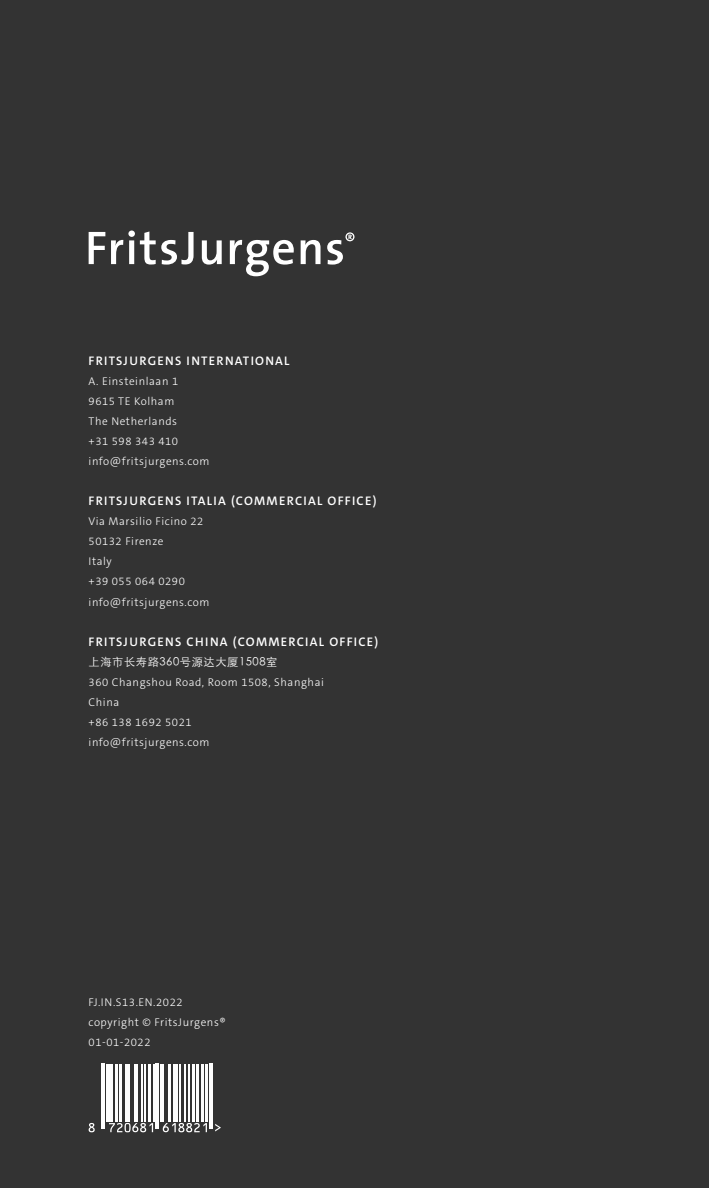
<style>
.page{position:relative;width:709px;height:1188px;background:#fff}
.page>*{position:absolute;margin:0;border:0;box-sizing:border-box;transform-origin:0 0}
.t1{font:600 12.5px "The Sans C5";letter-spacing:.1em;color:#fff}
.t2{font:300 11.25px "The Sans C5";letter-spacing:.05em;color:#fff}
.t3{font:300 11.25px "ST Heiti SC";letter-spacing:.05em;color:#fff}
</style>
<div class="page">
<div style="left:0;top:0;width:709px;height:1187px;background:#333"></div>
<svg style="left:89px;top:232px;width:16px;height:32px"></svg>
<svg style="left:111px;top:230px;width:82px;height:34px"></svg>
<svg style="left:202px;top:240px;width:20px;height:24px"></svg>
<svg style="left:230px;top:239px;width:64px;height:37px"></svg>
<svg style="left:301px;top:240px;width:19px;height:24px"></svg>
<svg style="left:327px;top:232px;width:27px;height:32px"></svg>
<svg style="left:109px;top:1123px;width:44px;height:8px"></svg>
<svg style="left:163px;top:1123px;width:44px;height:8px"></svg>
<svg style="left:89px;top:1123px;width:6px;height:8px"></svg>
<svg style="left:215px;top:1124px;width:6px;height:7px"></svg>
<hr style="left:101px;top:1063px;width:2px;height:65px;background:#fff">
<hr style="left:104px;top:1063px;width:1px;height:65px;background:#fff">
<hr style="left:106px;top:1063px;width:4px;height:57px;background:#fff">
<hr style="left:111px;top:1063px;width:2px;height:57px;background:#fff">
<hr style="left:115px;top:1063px;width:3px;height:57px;background:#fff">
<hr style="left:119px;top:1063px;width:2px;height:57px;background:#fff">
<hr style="left:125px;top:1063px;width:2px;height:57px;background:#fff">
<hr style="left:128px;top:1063px;width:2px;height:57px;background:#fff">
<hr style="left:134px;top:1063px;width:1px;height:57px;background:#fff">
<hr style="left:137px;top:1063px;width:1px;height:57px;background:#fff">
<hr style="left:141px;top:1063px;width:1px;height:57px;background:#fff">
<hr style="left:145px;top:1063px;width:1px;height:57px;background:#fff">
<hr style="left:148px;top:1063px;width:3px;height:57px;background:#fff">
<hr style="left:153px;top:1063px;width:1px;height:57px;background:#fff">
<hr style="left:155px;top:1063px;width:1px;height:65px;background:#fff">
<hr style="left:158px;top:1063px;width:1px;height:65px;background:#fff">
<hr style="left:160px;top:1063px;width:1px;height:57px;background:#fff">
<hr style="left:162px;top:1063px;width:1px;height:57px;background:#fff">
<hr style="left:168px;top:1063px;width:3px;height:57px;background:#fff">
<hr style="left:173px;top:1063px;width:2px;height:57px;background:#fff">
<hr style="left:176px;top:1063px;width:1px;height:57px;background:#fff">
<hr style="left:180px;top:1063px;width:1px;height:57px;background:#fff">
<hr style="left:184px;top:1063px;width:2px;height:57px;background:#fff">
<hr style="left:188px;top:1063px;width:1px;height:57px;background:#fff">
<hr style="left:193px;top:1063px;width:2px;height:57px;background:#fff">
<hr style="left:196px;top:1063px;width:3px;height:57px;background:#fff">
<hr style="left:201px;top:1063px;width:2px;height:57px;background:#fff">
<hr style="left:206px;top:1063px;width:2px;height:57px;background:#fff">
<hr style="left:209px;top:1063px;width:1px;height:65px;background:#fff">
<hr style="left:211px;top:1063px;width:2px;height:65px;background:#fff">
<p class="t1" style="left:89px;top:353px;width:202px">FRITSJURGENS INTERNATIONAL</p>
<p class="t2" style="left:89px;top:374px;width:91px">A. Einsteinlaan 1</p>
<p class="t2" style="left:89px;top:394px;width:87px">9615 TE Kolham</p>
<p class="t2" style="left:89px;top:414px;width:90px">The Netherlands</p>
<p class="t2" style="left:89px;top:434px;width:91px">+31 598 343 410</p>
<p class="t2" style="left:89px;top:454px;width:122px">info@fritsjurgens.com</p>
<p class="t1" style="left:89px;top:493px;width:289px">FRITSJURGENS ITALIA (COMMERCIAL OFFICE)</p>
<p class="t2" style="left:89px;top:514px;width:116px">Via Marsilio Ficino 22</p>
<p class="t2" style="left:89px;top:534px;width:76px">50132 Firenze</p>
<p class="t2" style="left:89px;top:554px;width:25px">Italy</p>
<p class="t2" style="left:89px;top:574px;width:98px">+39 055 064 0290</p>
<p class="t2" style="left:89px;top:594px;width:122px">info@fritsjurgens.com</p>
<p class="t1" style="left:89px;top:633px;width:291px">FRITSJURGENS CHINA (COMMERCIAL OFFICE)</p>
<p class="t3" style="left:89px;top:651px;width:190px">上海市长寿路360号源达大厦1508室</p>
<p class="t2" style="left:89px;top:674px;width:237px">360 Changshou Road, Room 1508, Shanghai</p>
<p class="t2" style="left:89px;top:694px;width:32px">China</p>
<p class="t2" style="left:89px;top:714px;width:104px">+86 138 1692 5021</p>
<p class="t2" style="left:89px;top:734px;width:122px">info@fritsjurgens.com</p>
<p class="t2" style="left:89px;top:994px;width:96px">FJ.IN.S13.EN.2022</p>
<p class="t2" style="left:89px;top:1014px;width:139px">copyright © FritsJurgens®</p>
<p class="t2" style="left:89px;top:1034px;width:63px">01-01-2022</p>
</div>
